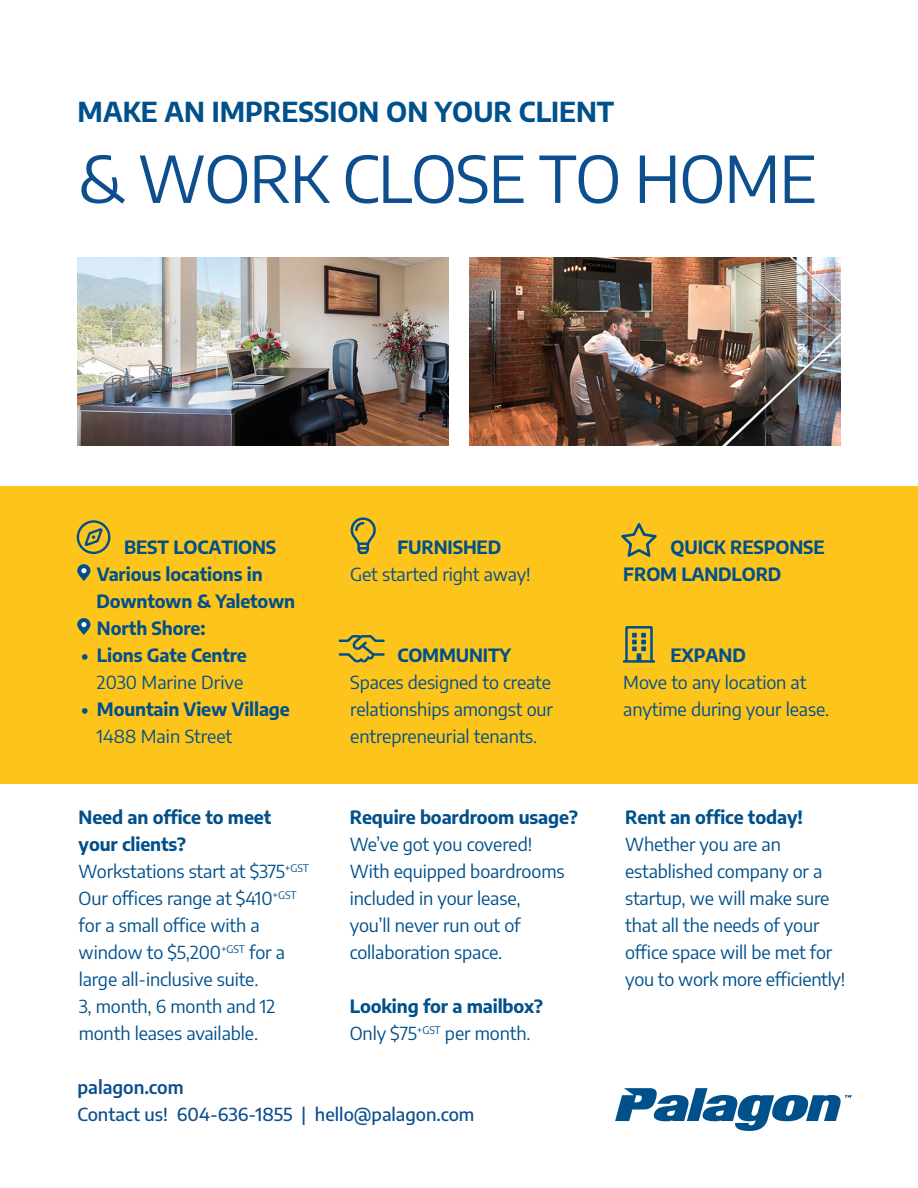
<style>
.page{position:relative;width:918px;height:1188px;background:#fff}
.page>*{position:absolute;margin:0;border:0;box-sizing:border-box;transform-origin:0 0}
.t1{font:64.05px "Encode Sans";letter-spacing:-.02em;color:#0c4e8e}
.t2{font:700 27px "Encode Sans";color:#00508b}
.t3{font:18px/27px "Encode Sans";letter-spacing:-.005em;color:#00508b}
.t4{font:700 18px/27px "Encode Sans";letter-spacing:-.005em;color:#00508b}
.t5{font:500 18px "Encode Sans";color:#0c4e8e}
.t6{font:600 18px "Encode Sans";color:#0c4e8e}
.s1{font-weight:700}
.s2{font-weight:400}
</style>
<div class="page">
<svg style="left:615px;top:1088px;width:237px;height:43px"></svg>
<img style="left:78px;top:257px;width:370px;height:189px">
<img style="left:470px;top:257px;width:370px;height:189px">
<div style="left:0;top:487px;width:918px;height:297px;background:#fdc41b"></div>
<svg style="left:77px;top:520px;width:33px;height:34px"></svg>
<svg style="left:351px;top:517px;width:25px;height:37px"></svg>
<svg style="left:339px;top:635px;width:46px;height:28px"></svg>
<svg style="left:623px;top:626px;width:32px;height:37px"></svg>
<svg style="left:621px;top:523px;width:36px;height:34px"></svg>
<svg style="left:77px;top:618px;width:14px;height:17px"></svg>
<svg style="left:81px;top:622px;width:5px;height:5px"></svg>
<svg style="left:77px;top:564px;width:14px;height:17px"></svg>
<svg style="left:81px;top:568px;width:5px;height:5px"></svg>
<h2 class="t2" style="left:78px;top:92px;width:538px">MAKE AN IMPRESSION ON YOUR CLIENT</h2>
<h1 class="t1" style="left:77px;top:134px;width:741px">&amp; WORK CLOSE TO HOME</h1>
<p class="t4" style="left:97px;top:533px;width:200px;text-indent:28px">BEST LOCATIONS<br>Various locations in<br>Downtown &amp; Yaletown<br>North Shore:</p>
<p class="t4" style="left:82px;top:641px;width:167px">• Lions Gate Centre</p>
<p class="t3" style="left:97px;top:668px;width:148px">2030 Marine Drive</p>
<p class="t4" style="left:82px;top:695px;width:210px">• Mountain View Village</p>
<p class="t3" style="left:97px;top:722px;width:137px">1488 Main Street</p>
<p class="t4" style="left:397px;top:533px;width:105px">FURNISHED</p>
<p class="t3" style="left:350px;top:560px;width:182px">Get started right away!</p>
<p class="t4" style="left:397px;top:641px;width:115px">COMMUNITY</p>
<p class="t3" style="left:350px;top:668px;width:204px;text-align:justify">Spaces designed to create relationships amongst our entrepreneurial tenants.</p>
<p class="t3" style="left:79px;top:803px;width:232px"><span class="s1">Need an office to meet your clients?<br></span>Workstations start at $375<sup>+GST<br></sup>Our offices range at $410<sup>+GST </sup>for a small office with a window to $5,200<sup>+GST</sup> for a large all-inclusive suite.<br>3, month, 6 month and 12 month leases available.</p>
<p class="t4" style="left:350px;top:803px;width:230px">Require boardroom usage?</p>
<p class="t3" style="left:350px;top:830px;width:216px">We’ve got you covered!<br>With equipped boardrooms included in your lease, you’ll never run out of collaboration space.</p>
<p class="t4" style="left:350px;top:992px;width:195px">Looking for a mailbox?<br><span class="s2">Only $75</span><sup>+GST</sup> <span class="s2">per month.</span></p>
<p class="t6" style="left:78px;top:1074px;width:108px">palagon.com</p>
<p class="t5" style="left:78px;top:1102px;width:398px">Contact us! 604-636-1855 | hello@palagon.com</p>
<p class="t4" style="left:623px;top:533px;width:203px;text-indent:47px">QUICK RESPONSE<br>FROM LANDLORD</p>
<p class="t4" style="left:670px;top:641px;width:77px">EXPAND</p>
<p class="t3" style="left:623px;top:668px;width:208px">Move to any location at anytime during your lease.</p>
<p class="t4" style="left:625px;top:803px;width:179px">Rent an office today!</p>
<p class="t3" style="left:625px;top:830px;width:222px">Whether you are an established company or a startup, we will make sure that all the needs of your office space will be met for you to work more efficiently!</p>
</div>
